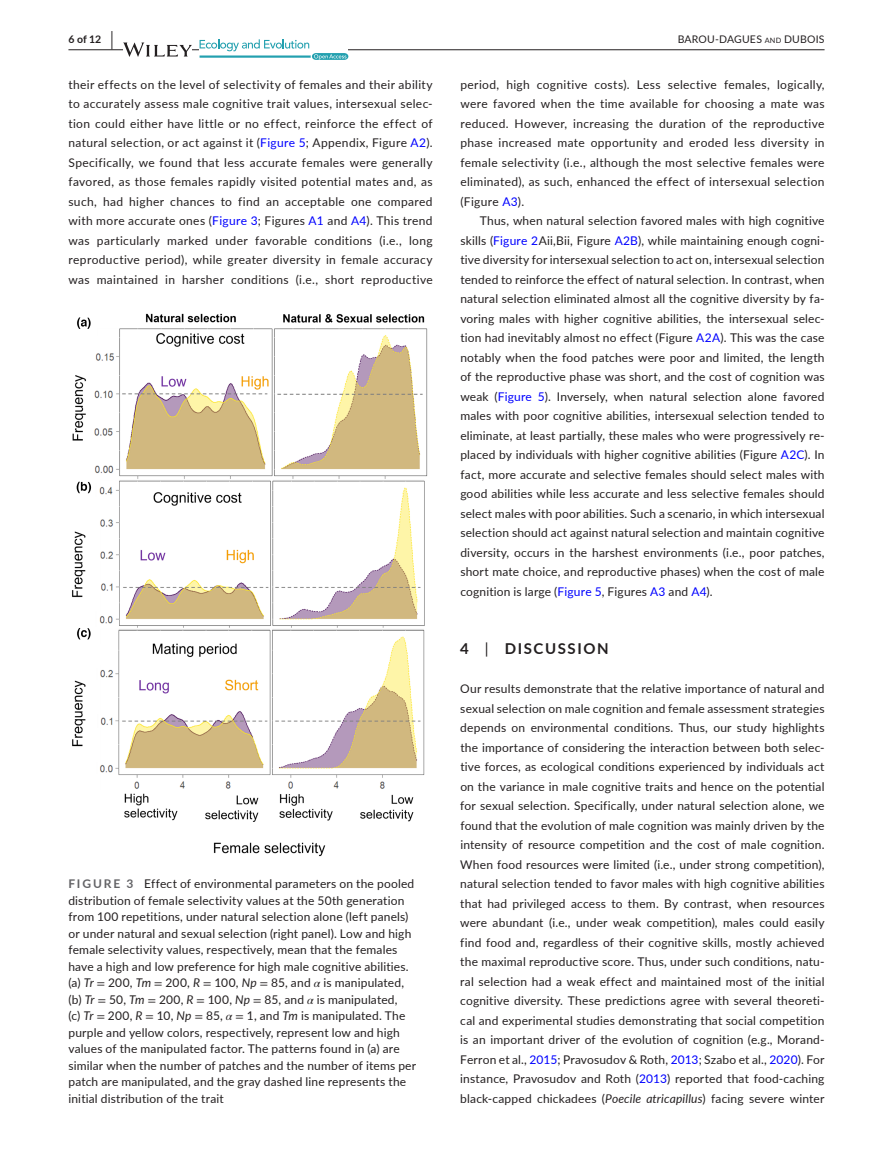
<style>
.page{position:relative;width:893px;height:1174px;background:#fff}
.page>*{position:absolute;margin:0;border:0;box-sizing:border-box;transform-origin:0 0}
.t1{font:700 15px "Lato";letter-spacing:.11em;color:#231f20}
.t2{font:12px/19.5px "Lato";letter-spacing:.015em;color:#231f20;text-align:justify}
.t3{font:10.5px "Lato";letter-spacing:.02em;color:#231f20}
.t4{font:700 10.5px "Lato";color:#231f20}
.s1{font-size:19.5px}
.s2{font-size:7.35px}
.s3{color:#00f}
.s4{font-weight:700;color:#636366}
.s5{font-style:italic}
.s6{font-family:"STIX"}
.s7{font-family:"STIX";font-style:italic}
.s8{font-weight:400}
</style>
<div class="page">
<hr style="left:68px;top:49px;width:756px;height:1px;background:#231f20">
<svg style="left:123px;top:42px;width:69px;height:15px"></svg>
<svg style="left:200px;top:39px;width:148px;height:21px"></svg>
<img style="left:72px;top:314px;width:356px;height:542px">
<p class="t4" style="left:68px;top:31px;width:46px">6 of 12 <span class="s1">|</span></p>
<p class="t3" style="left:678px;top:31px;width:148px">BAROU-DAGUES <span class="s2">and</span> DUBOIS</p>
<p class="t2" style="left:68px;top:74px;width:366px">their effects on the level of selectivity of females and their ability to accurately assess male cognitive trait values, intersexual selec&shy;tion could either have little or no effect, reinforce the effect of natural selection, or act against it (<span class="s3">Figure 5</span>; Appendix, Figure <span class="s3">A2</span>).<br>Specifically, we found that less accurate females were generally favored, as those females rapidly visited potential mates and, as such, had higher chances to find an acceptable one compared with more accurate ones (<span class="s3">Figure 3</span>; Figures <span class="s3">A1</span> and <span class="s3">A4</span>). This trend was particularly marked under favorable conditions (i.e., long reproductive period), while greater diversity in female accuracy was maintained in harsher conditions (i.e., short reproductive</p>
<p class="t2" style="left:460px;top:74px;width:366px">period, high cognitive costs). Less selective females, logically, were favored when the time available for choosing a mate was reduced. However, increasing the duration of the reproductive phase increased mate opportunity and eroded less diversity in female selectivity (i.e., although the most selective females were eliminated), as such, enhanced the effect of intersexual selection (Figure <span class="s3">A3</span>).</p>
<p class="t2" style="left:460px;top:210px;width:366px;text-indent:20px">Thus, when natural selection favored males with high cognitive skills (<span class="s3">Figure 2</span>Aii,Bii, Figure <span class="s3">A2B</span>), while maintaining enough cogni&shy;tive diversity for intersexual selection to act on, intersexual selection tended to reinforce the effect of natural selection. In contrast, when natural selection eliminated almost all the cognitive diversity by fa&shy;voring males with higher cognitive abilities, the intersexual selec&shy;tion had inevitably almost no effect (Figure <span class="s3">A2A</span>). This was the case notably when the food patches were poor and limited, the length of the reproductive phase was short, and the cost of cognition was weak (<span class="s3">Figure 5</span>). Inversely, when natural selection alone favored males with poor cognitive abilities, intersexual selection tended to eliminate, at least partially, these males who were progressively re&shy;placed by individuals with higher cognitive abilities (Figure <span class="s3">A2C</span>). In fact, more accurate and selective females should select males with good abilities while less accurate and less selective females should select males with poor abilities. Such a scenario, in which intersexual selection should act against natural selection and maintain cognitive diversity, occurs in the harshest environments (i.e., poor patches, short mate choice, and reproductive phases) when the cost of male cognition is large (<span class="s3">Figure 5</span>, Figures <span class="s3">A3</span> and <span class="s3">A4</span>).</p>
<p class="t2" style="left:68px;top:875px;width:349px;line-height:16.5px;text-align:left"><span class="s4">FIGURE 3</span> Effect of environmental parameters on the pooled distribution of female selectivity values at the 50th generation from 100 repetitions, under natural selection alone (left panels) or under natural and sexual selection (right panel). Low and high female selectivity values, respectively, mean that the females have a high and low preference for high male cognitive abilities. (a) <span class="s5">Tr</span> <span class="s6">=</span> 200, <span class="s5">Tm</span> <span class="s6">=</span> 200, <span class="s5">R</span> <span class="s6">=</span> 100, <span class="s5">Np</span> <span class="s6">=</span> 85, and <span class="s7">α</span> is manipulated, (b) <span class="s5">Tr</span> <span class="s6">=</span> 50, <span class="s5">Tm</span> <span class="s6">=</span> 200, <span class="s5">R</span> <span class="s6">=</span> 100, <span class="s5">Np</span> <span class="s6">=</span> 85, and <span class="s7">α</span> is manipulated,<br>(c) <span class="s5">Tr</span> <span class="s6">=</span> 200, <span class="s5">R</span> <span class="s6">=</span> 10, <span class="s5">Np</span> <span class="s6">=</span> 85, <span class="s7">α</span> <span class="s6">=</span> 1, and <span class="s5">Tm</span> is manipulated. The purple and yellow colors, respectively, represent low and high values of the manipulated factor. The patterns found in (a) are similar when the number of patches and the number of items per patch are manipulated, and the gray dashed line represents the initial distribution of the trait</p>
<p class="t1" style="left:460px;top:638px;width:150px">4 <span class="s8">|</span> DISCUSSION</p>
<p class="t2" style="left:460px;top:678px;width:366px">Our results demonstrate that the relative importance of natural and sexual selection on male cognition and female assessment strategies depends on environmental conditions. Thus, our study highlights the importance of considering the interaction between both selec&shy;tive forces, as ecological conditions experienced by individuals act on the variance in male cognitive traits and hence on the potential for sexual selection. Specifically, under natural selection alone, we found that the evolution of male cognition was mainly driven by the intensity of resource competition and the cost of male cognition.<br>When food resources were limited (i.e., under strong competition), natural selection tended to favor males with high cognitive abilities that had privileged access to them. By contrast, when resources were abundant (i.e., under weak competition), males could easily find food and, regardless of their cognitive skills, mostly achieved the maximal reproductive score. Thus, under such conditions, natu&shy;ral selection had a weak effect and maintained most of the initial cognitive diversity. These predictions agree with several theoreti&shy;cal and experimental studies demonstrating that social competition is an important driver of the evolution of cognition (e.g., Morand-Ferron et al., <span class="s3">2015</span>; Pravosudov &amp; Roth, <span class="s3">2013</span>; Szabo et al., <span class="s3">2020</span>). For instance, Pravosudov and Roth (<span class="s3">2013</span>) reported that food-caching black-capped chickadees (<span class="s5">Poecile atricapillus</span>) facing severe winter</p>
</div>
